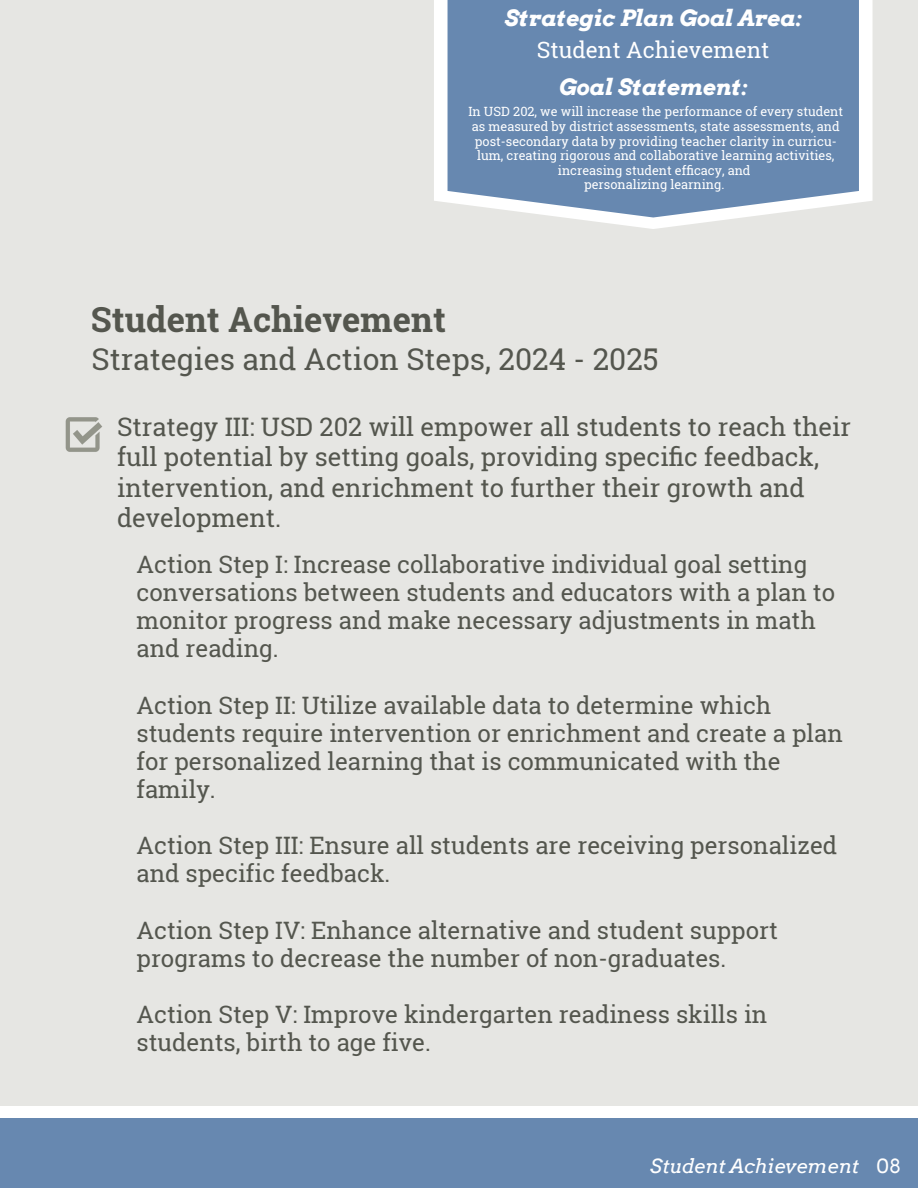
<style>
.page{position:relative;width:918px;height:1188px;background:#fff}
.page>*{position:absolute;margin:0;border:0;box-sizing:border-box;transform-origin:0 0}
.t1{font:700 34.5px "Roboto Slab";color:#54564e}
.t2{font:30px "Roboto Slab";color:#54564e}
.t3{font:25.5px/30.3px "Roboto Slab";color:#54564e}
.t4{font:24px/28.2px "Roboto Slab";color:#54564e}
.t5{font:italic 700 22.5px/31.5px "Arvo";color:#fff;text-align:center}
.t6{font:italic 19.5px "Arvo";color:#fff}
.t7{font:19.5px "Arvo";color:#fff}
.t8{font:12.75px/14.7px "Roboto Slab";color:#fff;text-align:center}
.s1{font-family:"Roboto Slab";font-weight:400;font-style:normal}
</style>
<div class="page">
<div style="left:0;top:0;width:918px;height:1129px;background:#e6e6e3"></div>
<div style="left:0;top:1106px;width:918px;height:82px;background:#fff"></div>
<div style="left:0;top:1119px;width:918px;height:69px;background:#6788b0"></div>
<svg style="left:434px;top:0;width:439px;height:229px;fill:#fff"></svg>
<div style="left:448px;top:0;width:411px;height:217px;background:#6788b0"></div>
<img style="left:65px;top:417px;width:37px;height:35px">
<h4 class="t5" style="left:505px;top:3px;width:299px">Strategic Plan Goal Area:<br><span class="s1">Student Achievement</span></h4>
<h4 class="t5" style="left:559px;top:71px;width:190px">Goal Statement:</h4>
<p class="t8" style="left:468px;top:104px;width:376px">In USD 202, we will increase the performance of every student as measured by district assessments, state assessments, and post-secondary data by providing teacher clarity in curricu&shy;lum, creating rigorous and collaborative learning activities, increasing student efficacy, and</p>
<h1 class="t8" style="left:584px;top:177px;width:142px">personalizing learning.</h1>
<h3 class="t1" style="left:91px;top:296px;width:356px">Student Achievement</h3>
<h3 class="t2" style="left:92px;top:339px;width:569px">Strategies and Action Steps, 2024 - 2025</h3>
<p class="t3" style="left:117px;top:411px;width:736px">Strategy III: USD 202 will empower all students to reach their full potential by setting goals, providing specific feedback, intervention, and enrichment to further their growth and development.</p>
<h2 class="t4" style="left:136px;top:550px;width:700px">Action Step I: Increase collaborative individual goal setting conversations between students and educators with a plan to monitor progress and make necessary adjustments in math and reading.</h2>
<p class="t4" style="left:136px;top:690px;width:708px">Action Step II: Utilize available data to determine which students require intervention or enrichment and create a plan for personalized learning that is communicated with the family.</p>
<h3 class="t4" style="left:136px;top:831px;width:702px">Action Step III: Ensure all students are receiving personalized and specific feedback.</h3>
<h3 class="t4" style="left:136px;top:915px;width:643px">Action Step IV: Enhance alternative and student support programs to decrease the number of non-graduates.</h3>
<h3 class="t4" style="left:136px;top:1000px;width:632px">Action Step V: Improve kindergarten readiness skills in students, birth to age five.</h3>
<h3 class="t6" style="left:650px;top:1154px;width:210px">Student Achievement</h3>
<h5 class="t7" style="left:876px;top:1154px;width:26px">08</h5>
</div>
